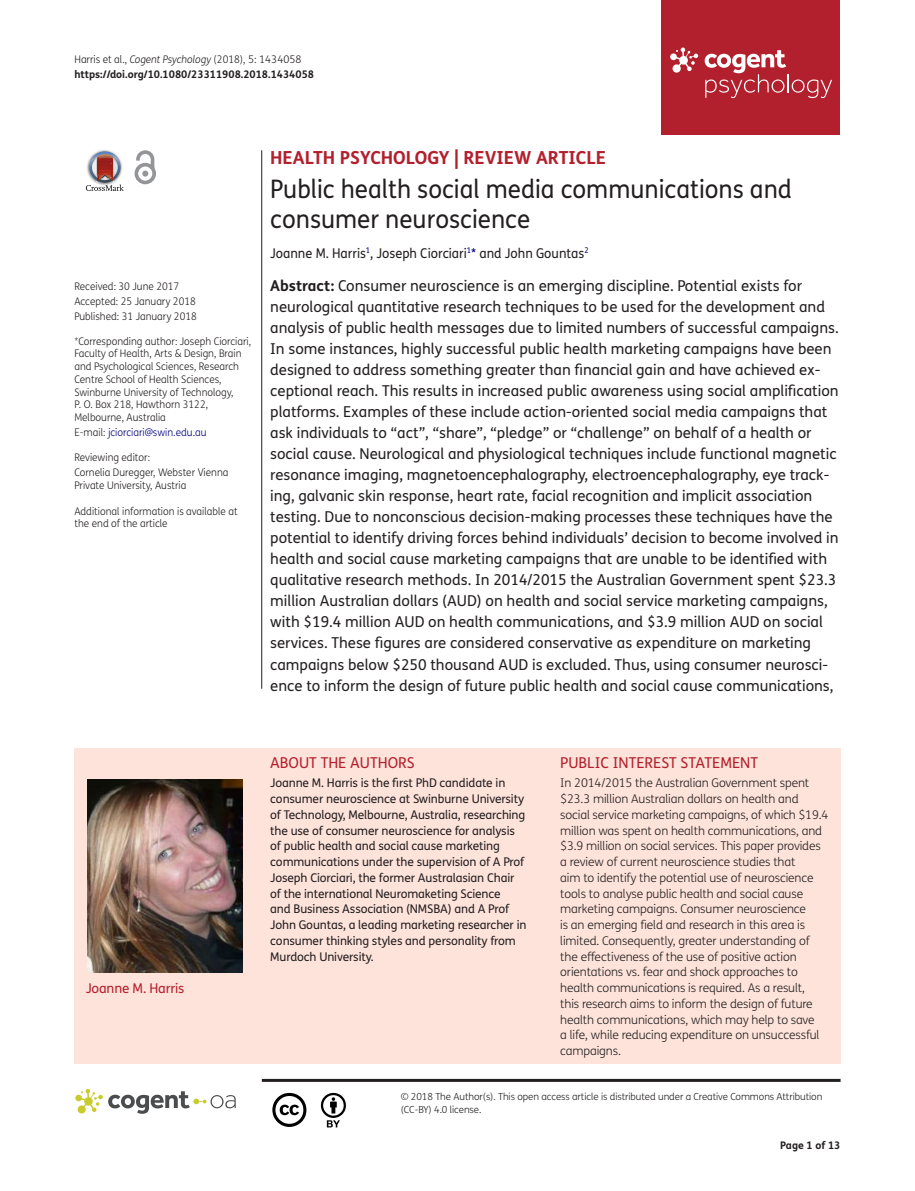
<style>
.page{position:relative;width:915px;height:1191px;background:#fff}
.page>*{position:absolute;margin:0;border:0;box-sizing:border-box;transform-origin:0 0}
.t1{font:25.5px/30px "FS Me Pro";color:#231f20;scale:.95 1}
.t2{font:700 18px "FS Me Pro";color:#b3202d}
.t3{font:15px/21px "FS Me Pro";color:#231f20}
.t4{font:15px "FS Me Pro";color:#b3202d}
.t5{font:13.5px "FS Me Pro";color:#231f20;scale:.95 1}
.t6{font:13.5px "FS Me Pro";letter-spacing:-.01em;color:#b3202d}
.t7{font:300 12px/15.8px "FS Me Pro";letter-spacing:-.01em;color:#231f20}
.t8{font:12px/15.8px "FS Me Pro";letter-spacing:-.01em;color:#231f20}
.t9{font:300 10.5px/12.8px "FS Me Pro";color:#231f20;scale:.95 1}
.t10{font:700 10.5px/15px "FS Me Pro";color:#231f20}
.t11{font:300 10.5px "FS Me Pro";color:#000080;scale:.95 1}
.t12{font:300 9.75px/12.8px "FS Me Pro";letter-spacing:-.01em;color:#231f20}
.s1{font-weight:300}
.s2{font-weight:300;font-style:italic}
.s3{color:#231f20}
.s4{color:#000080}
.s5{font-weight:700}
</style>
<div class="page">
<div style="left:661px;top:0;width:179px;height:134px;background:#b3202d"></div>
<svg style="left:670px;top:48px;width:28px;height:25px"></svg>
<svg style="left:704px;top:50px;width:127px;height:48px"></svg>
<div style="left:74px;top:748px;width:766px;height:315px;background:#fde3da"></div>
<svg style="left:86px;top:151px;width:38px;height:40px"></svg>
<svg style="left:134px;top:150px;width:22px;height:34px"></svg>
<hr style="left:261px;top:150px;width:1px;height:538px;background:#231f20">
<hr style="left:262px;top:1078px;width:578px;height:3px;background:#231f20">
<svg style="left:75px;top:1089px;width:161px;height:24px"></svg>
<svg style="left:272px;top:1093px;width:34px;height:34px"></svg>
<svg style="left:321px;top:1093px;width:25px;height:34px"></svg>
<img style="left:87px;top:779px;width:155px;height:193px">
<p class="t10" style="left:74px;top:51px;width:241px"><span class="s1">Harris et al.,</span> <span class="s2">Cogent Psychology</span> <span class="s1">(2018), 5: 1434058 </span>https://doi.org/10.1080/23311908.2018.1434058</p>
<p class="t9" style="left:74px;top:279px;width:130px;line-height:14.9px">Received: 30 June 2017<br>Accepted: 25 January 2018<br>Published: 31 January 2018</p>
<p class="t9" style="left:74px;top:334px;width:187px">*Corresponding author: Joseph Ciorciari, Faculty of Health, Arts &amp; Design, Brain and Psychological Sciences, Research Centre School of Health Sciences, Swinburne University of Technology,<br>P. O. Box 218, Hawthorn 3122, Melbourne, Australia</p>
<p class="t11" style="left:74px;top:425px;width:140px"><span class="s3">E-mail:</span> jciorciari@swin.edu.au</p>
<p class="t9" style="left:74px;top:450px;width:163px;line-height:14.9px">Reviewing editor:<br>Cornelia Duregger, Webster Vienna</p>
<p class="t9" style="left:74px;top:479px;width:119px">Private University, Austria</p>
<p class="t9" style="left:74px;top:504px;width:173px">Additional information is available at the end of the article</p>
<p class="t2" style="left:270px;top:143px;width:337px">HEALTH PSYCHOLOGY | REVIEW ARTICLE</p>
<h1 class="t1" style="left:270px;top:174px;width:550px">Public health social media communications and consumer neuroscience</h1>
<p class="t5" style="left:270px;top:243px;width:336px">Joanne M. Harris<sup>1</sup>, Joseph Ciorciari<sup>1</sup><span class="s4">*</span> and John Gountas<sup>2</sup></p>
<p class="t3" style="left:270px;top:275px;width:569px"><span class="s5">Abstract:</span> Consumer neuroscience is an emerging discipline. Potential exists for neurological quantitative research techniques to be used for the development and analysis of public health messages due to limited numbers of successful campaigns.<br>In some instances, highly successful public health marketing campaigns have been designed to address something greater than financial gain and have achieved ex&shy;ceptional reach. This results in increased public awareness using social amplification platforms. Examples of these include action-oriented social media campaigns that ask individuals to “act”, “share”, “pledge” or “challenge” on behalf of a health or social cause. Neurological and physiological techniques include functional magnetic resonance imaging, magnetoencephalography, electroencephalography, eye track&shy;ing, galvanic skin response, heart rate, facial recognition and implicit association testing. Due to nonconscious decision-making processes these techniques have the potential to identify driving forces behind individuals’ decision to become involved in health and social cause marketing campaigns that are unable to be identified with qualitative research methods. In 2014/2015 the Australian Government spent $23.3 million Australian dollars (AUD) on health and social service marketing campaigns, with $19.4 million AUD on health communications, and $3.9 million AUD on social services. These figures are considered conservative as expenditure on marketing campaigns below $250 thousand AUD is excluded. Thus, using consumer neurosci&shy;ence to inform the design of future public health and social cause communications,</p>
<p class="t6" style="left:86px;top:979px;width:100px">Joanne M. Harris</p>
<p class="t4" style="left:270px;top:752px;width:146px">ABOUT THE AUTHORS</p>
<p class="t8" style="left:270px;top:775px;width:258px">Joanne M. Harris is the first PhD candidate in consumer neuroscience at Swinburne University of Technology, Melbourne, Australia, researching the use of consumer neuroscience for analysis of public health and social cause marketing communications under the supervision of A Prof Joseph Ciorciari, the former Australasian Chair of the international Neuromaketing Science<br>and Business Association (NMSBA) and A Prof John Gountas, a leading marketing researcher in consumer thinking styles and personality from Murdoch University.</p>
<p class="t4" style="left:560px;top:752px;width:199px">PUBLIC INTEREST STATEMENT</p>
<p class="t7" style="left:560px;top:775px;width:269px">In 2014/2015 the Australian Government spent $23.3 million Australian dollars on health and social service marketing campaigns, of which $19.4 million was spent on health communications, and $3.9 million on social services. This paper provides a review of current neuroscience studies that<br>aim to identify the potential use of neuroscience tools to analyse public health and social cause marketing campaigns. Consumer neuroscience<br>is an emerging field and research in this area is limited. Consequently, greater understanding of the effectiveness of the use of positive action orientations vs. fear and shock approaches to health communications is required. As a result,<br>this research aims to inform the design of future health communications, which may help to save<br>a life, while reducing expenditure on unsuccessful campaigns.</p>
<p class="t12" style="left:400px;top:1090px;width:423px">© 2018 The Author(s). This open access article is distributed under a Creative Commons Attribution (CC-BY) 4.0 license.</p>
<p class="t10" style="left:780px;top:1137px;width:62px">Page 1 of 13</p>
</div>
